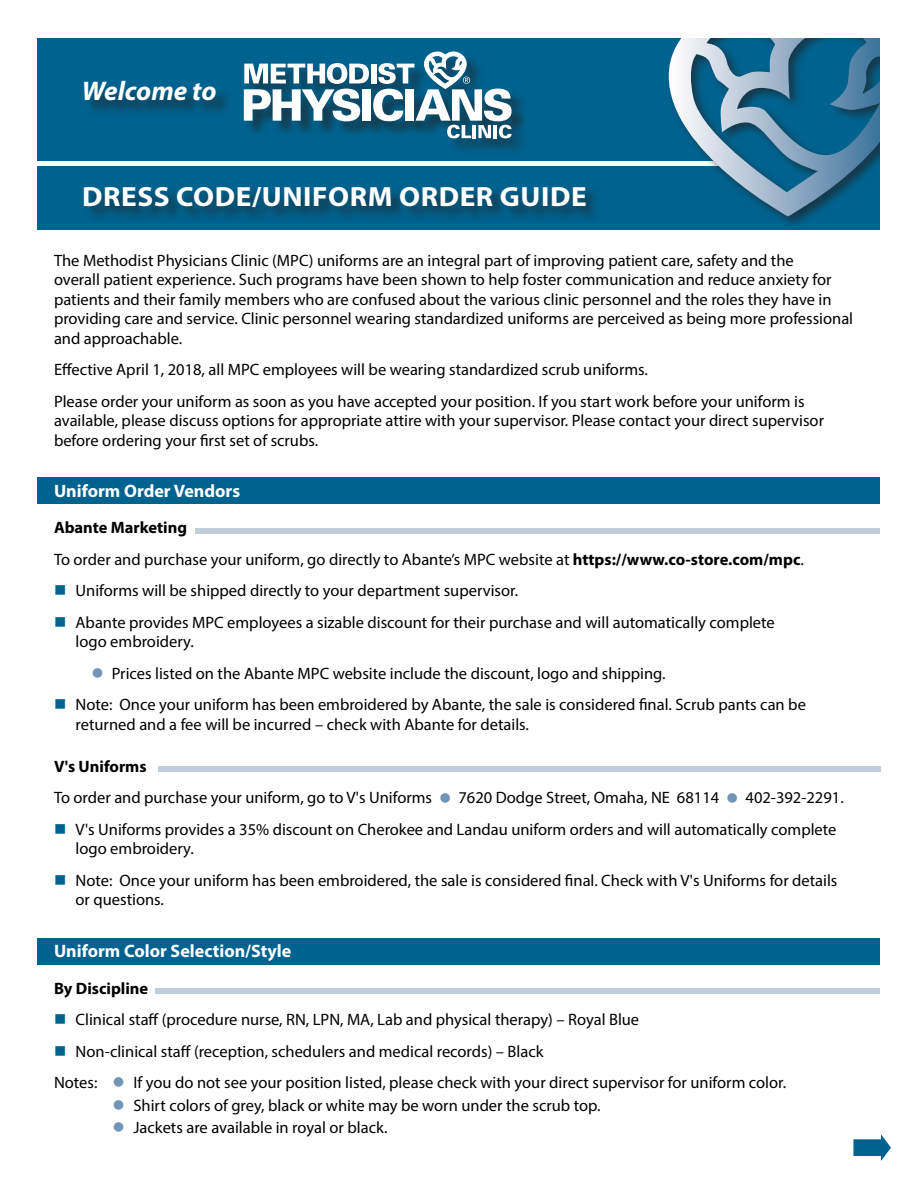
<style>
.page{position:relative;width:918px;height:1188px;background:#fff}
.page>*{position:absolute;margin:0;border:0;box-sizing:border-box;transform-origin:0 0}
.t1{font:700 27.9px "Myriad Pro";letter-spacing:.02em;color:#fff;scale:1.05 1}
.t2{font:italic 700 27px "Myriad Pro";color:#fff}
.t3{font:700 18px "Myriad Pro";color:#fff}
.misc{font:16.5px/19.5px "Myriad Pro";color:#000001}
.misc-2{font:700 16.5px "Myriad Pro";color:#000001}
.s1{font-weight:700}
.s2{color:#00628e}
.s3{color:#7295b5}
</style>
<div class="page">
<div style="left:38px;top:38px;width:842px;height:192px;background:#00628e"></div>
<hr style="left:38px;top:162px;width:691px;height:4px;background:#fff">
<div style="left:85px;top:187px;width:517px;height:36px;background:#231f20;opacity:.6"></div>
<div style="left:38px;top:938px;width:842px;height:27px;background:#00628e"></div>
<div style="left:85px;top:82px;width:147px;height:35px;background:#231f20;opacity:.6"></div>
<div style="left:245px;top:53px;width:283px;height:102px;background:#231f20;opacity:.6"></div>
<svg style="left:244px;top:52px;width:268px;height:86px"></svg>
<div style="left:405px;top:89px;width:9px;height:32px;background:#fff"></div>
<svg style="left:853px;top:1134px;width:38px;height:27px"></svg>
<div style="left:38px;top:477px;width:842px;height:27px;background:#00628e"></div>
<div style="left:666px;top:5px;width:252px;height:224px;background:#231f20;opacity:.6"></div>
<svg style="left:669px;top:38px;width:211px;height:178px"></svg>
<div style="left:195px;top:528px;width:685px;height:6px;background:#bfcddc"></div>
<div style="left:158px;top:766px;width:722px;height:6px;background:#bfcddc"></div>
<div style="left:156px;top:988px;width:724px;height:6px;background:#bfcddc"></div>
<div style="left:608px;top:0;width:310px;height:38px;background:#fff"></div>
<div style="left:880px;top:15px;width:38px;height:242px;background:#fff"></div>
<p class="t2" style="left:82px;top:74px;width:136px">Welcome to</p>
<p class="t1" style="left:82px;top:178px;width:482px">DRESS CODE/UNIFORM ORDER GUIDE</p>
<p class="misc" style="left:54px;top:250px;width:801px">The Methodist Physicians Clinic (MPC) uniforms are an integral part of improving patient care, safety and the<br>overall patient experience. Such programs have been shown to help foster communication and reduce anxiety for patients and their family members who are confused about the various clinic personnel and the roles they have in providing care and service. Clinic personnel wearing standardized uniforms are perceived as being more professional and approachable.</p>
<p class="misc" style="left:54px;top:360px;width:596px">Effective April 1, 2018, all MPC employees will be wearing standardized scrub uniforms.</p>
<p class="misc" style="left:54px;top:391px;width:772px">Please order your uniform as soon as you have accepted your position. If you start work before your uniform is available, please discuss options for appropriate attire with your supervisor. Please contact your direct supervisor before ordering your first set of scrubs.</p>
<p class="t3" style="left:54px;top:479px;width:188px">Uniform Order Vendors</p>
<p class="misc-2" style="left:54px;top:517px;width:135px">Abante Marketing</p>
<p class="misc" style="left:54px;top:549px;width:751px">To order and purchase your uniform, go directly to Abante’s MPC website at <span class="s1">https://www.co-store.com/mpc</span>.</p>
<p class="misc" style="left:54px;top:581px;width:466px"><span class="s2">■</span> Uniforms will be shipped directly to your department supervisor.</p>
<p class="misc" style="left:76px;top:612px;width:701px;text-indent:-22px"><span class="s2">■</span> Abante provides MPC employees a sizable discount for their purchase and will automatically complete logo embroidery.</p>
<p class="misc" style="left:92px;top:663px;width:576px"><span class="s3">●</span> Prices listed on the Abante MPC website include the discount, logo and shipping.</p>
<p class="misc" style="left:76px;top:695px;width:732px;text-indent:-22px"><span class="s2">■</span> Note: Once your uniform has been embroidered by Abante, the sale is considered final. Scrub pants can be returned and a fee will be incurred – check with Abante for details.</p>
<p class="misc-2" style="left:54px;top:756px;width:94px">V's Uniforms</p>
<p class="misc" style="left:54px;top:788px;width:791px">To order and purchase your uniform, go to V's Uniforms <span class="s3">●</span> 7620 Dodge Street, Omaha, NE 68114 <span class="s3">●</span> 402-392-2291.</p>
<p class="misc" style="left:76px;top:819px;width:762px;text-indent:-22px"><span class="s2">■</span> V's Uniforms provides a 35% discount on Cherokee and Landau uniform orders and will automatically complete logo embroidery.</p>
<p class="misc" style="left:76px;top:870px;width:763px;text-indent:-22px"><span class="s2">■</span> Note: Once your uniform has been embroidered, the sale is considered final. Check with V's Uniforms for details or questions.</p>
<p class="t3" style="left:54px;top:939px;width:239px">Uniform Color Selection/Style</p>
<p class="misc-2" style="left:54px;top:977px;width:96px">By Discipline</p>
<p class="misc" style="left:54px;top:1010px;width:587px"><span class="s2">■</span> Clinical staff (procedure nurse, RN, LPN, MA, Lab and physical therapy) – Royal Blue</p>
<p class="misc" style="left:54px;top:1041px;width:491px"><span class="s2">■</span> Non-clinical staff (reception, schedulers and medical records) – Black</p>
<p class="misc" style="left:54px;top:1073px;width:734px">Notes: <span class="s3">●</span> If you do not see your position listed, please check with your direct supervisor for uniform color.</p>
<p class="misc" style="left:112px;top:1095px;width:490px"><span class="s3">●</span> Shirt colors of grey, black or white may be worn under the scrub top.</p>
<p class="misc" style="left:112px;top:1118px;width:276px"><span class="s3">●</span> Jackets are available in royal or black.</p>
</div>
